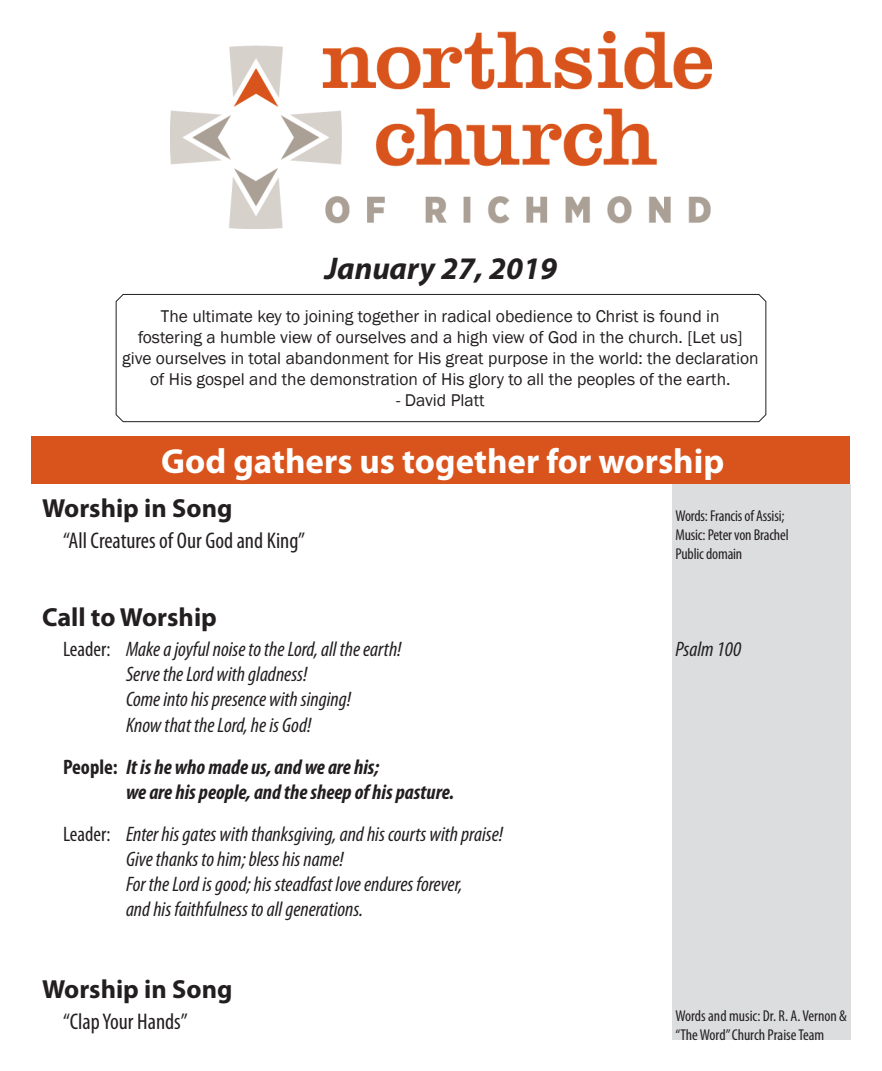
<style>
.page{position:relative;width:882px;height:1071px;background:#fff}
.page>*{position:absolute;margin:0;border:0;box-sizing:border-box;transform-origin:0 0}
.t1{font:700 35px "Myriad Pro";color:#fff}
.t2{font:italic 700 31.5px "Myriad Pro";color:#231f20}
.t3{font:700 26.25px "Myriad Pro";color:#231f20}
.t4{font:condensed 22.75px "Myriad Pro";color:#231f20}
.t5{font:italic condensed 21px "Myriad Pro";color:#231f20}
.t6{font:italic 700 condensed 21px "Myriad Pro";color:#231f20}
.t7{font:17.5px/21px "Franklin Gothic";color:#231f20;text-align:center}
.t8{font:condensed 15.75px/18.9px "Myriad Pro";letter-spacing:-.01em;color:#231f20}
.s1{font-style:normal}
</style>
<div class="page">
<div style="left:672px;top:484px;width:178px;height:556px;background:#dcdddf"></div>
<img style="left:171px;top:32px;width:540px;height:197px">
<div style="left:32px;top:437px;width:818px;height:47px;background:#d9531c"></div>
<svg style="left:115px;top:293px;width:652px;height:130px"></svg>
<p class="t2" style="left:325px;top:248px;width:234px">January 27, 2019</p>
<p class="t7" style="left:122px;top:306px;width:638px">The ultimate key to joining together in radical obedience to Christ is found in<br>fostering a humble view of ourselves and a high view of God in the church. [Let us] give ourselves in total abandonment for His great purpose in the world: the declaration of His gospel and the demonstration of His glory to all the peoples of the earth.</p>
<p class="t7" style="left:396px;top:390px;width:90px">- David Platt</p>
<p class="t1" style="left:161px;top:439px;width:565px">God gathers us together for worship</p>
<p class="t3" style="left:42px;top:491px;width:192px">Worship in Song</p>
<p class="t4" style="left:63px;top:527px;width:244px">“All Creatures of Our God and King”</p>
<p class="t3" style="left:42px;top:600px;width:176px">Call to Worship</p>
<p class="t8" style="left:676px;top:507px;width:111px">Words: Francis of Assisi;</p>
<p class="t8" style="left:676px;top:525px;width:115px">Music: Peter von Brachel</p>
<p class="t8" style="left:676px;top:544px;width:68px">Public domain</p>
<p class="t5" style="left:63px;top:636px;width:340px"><span class="s1">Leader:</span> Make a joyful noise to the Lord, all the earth!</p>
<p class="t5" style="left:676px;top:636px;width:67px">Psalm 100</p>
<p class="t5" style="left:126px;top:662px;width:183px">Serve the Lord with gladness!</p>
<p class="t5" style="left:126px;top:687px;width:227px">Come into his presence with singing!</p>
<p class="t5" style="left:126px;top:712px;width:187px">Know that the Lord, he is God!</p>
<p class="t6" style="left:63px;top:753px;width:318px"><span class="s1">People:</span> It is he who made us, and we are his;</p>
<p class="t6" style="left:126px;top:779px;width:330px">we are his people, and the sheep of his pasture.</p>
<p class="t5" style="left:63px;top:821px;width:442px"><span class="s1">Leader:</span> Enter his gates with thanksgiving, and his courts with praise!</p>
<p class="t5" style="left:126px;top:846px;width:219px">Give thanks to him; bless his name!</p>
<p class="t5" style="left:126px;top:872px;width:338px">For the Lord is good; his steadfast love endures forever,</p>
<p class="t5" style="left:126px;top:897px;width:239px">and his faithfulness to all generations.</p>
<p class="t3" style="left:42px;top:972px;width:192px">Worship in Song</p>
<p class="t4" style="left:63px;top:1007px;width:126px">“Clap Your Hands”</p>
<p class="t8" style="left:676px;top:1006px;width:173px">Words and music: Dr. R. A. Vernon &amp; “The Word” Church Praise Team</p>
</div>
